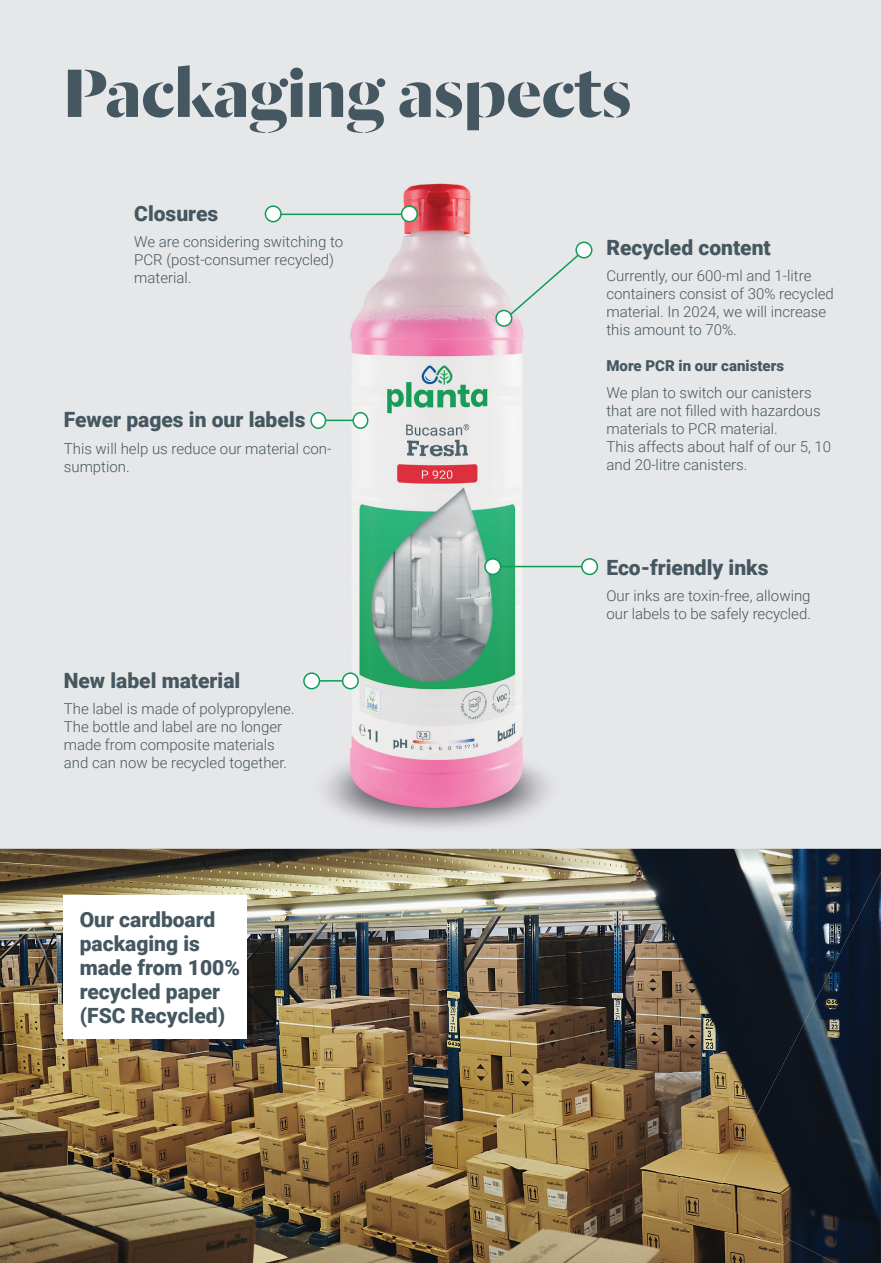
<style>
.page{position:relative;width:881px;height:1263px;background:#fff}
.page>*{position:absolute;margin:0;border:0;box-sizing:border-box;transform-origin:0 0}
.t1{font:700 75px "Dala Moa";color:#455760}
.t2{font:900 21px/24px "Roboto";color:#455760}
.t3{font:300 15px/18px "Roboto";color:#455760}
.t4{font:900 15px "Roboto";color:#455760}
</style>
<div class="page">
<div style="left:0;top:0;width:880px;height:1263px;background:#e6e7e9"></div>
<img style="left:280px;top:183px;width:325px;height:666px">
<svg style="left:508px;top:249px;width:77px;height:68px"></svg>
<div style="left:496px;top:310px;width:15px;height:16px;background:#fff;border-radius:50%"></div>
<div style="left:495px;top:310px;width:17px;height:17px;border:2px solid #0f9c56;border-radius:50%"></div>
<div style="left:576px;top:242px;width:15px;height:16px;background:#fff;border-radius:50%"></div>
<div style="left:575px;top:242px;width:17px;height:17px;border:2px solid #0f9c56;border-radius:50%"></div>
<hr style="left:280px;top:214px;width:122px;height:1px;background:#0f9c56">
<svg style="left:320px;top:680px;width:22px;height:1px"></svg>
<hr style="left:494px;top:566px;width:97px;height:1px;background:#0f9c56">
<div style="left:401px;top:206px;width:16px;height:16px;background:#fff;border-radius:50%"></div>
<div style="left:400px;top:205px;width:18px;height:17px;border:2px solid #0f9c56;border-radius:50%"></div>
<div style="left:342px;top:673px;width:16px;height:16px;background:#fff;border-radius:50%"></div>
<div style="left:342px;top:672px;width:17px;height:17px;border:2px solid #0f9c56;border-radius:50%"></div>
<div style="left:581px;top:559px;width:16px;height:15px;background:#fff;border-radius:50%"></div>
<div style="left:581px;top:558px;width:17px;height:17px;border:2px solid #0f9c56;border-radius:50%"></div>
<div style="left:485px;top:559px;width:15px;height:15px;background:#fff;border-radius:50%"></div>
<div style="left:484px;top:558px;width:17px;height:17px;border:2px solid #0f9c56;border-radius:50%"></div>
<div style="left:304px;top:673px;width:15px;height:16px;background:#fff;border-radius:50%"></div>
<div style="left:303px;top:672px;width:17px;height:17px;border:2px solid #0f9c56;border-radius:50%"></div>
<div style="left:265px;top:206px;width:16px;height:16px;background:#fff;border-radius:50%"></div>
<div style="left:264px;top:205px;width:17px;height:17px;border:2px solid #0f9c56;border-radius:50%"></div>
<img style="left:0;top:849px;width:880px;height:414px">
<div style="left:64px;top:895px;width:183px;height:144px;background:#fff"></div>
<img style="left:880px;top:872px;width:1px;height:99px">
<img style="left:880px;top:970px;width:1px;height:98px">
<img style="left:880px;top:1067px;width:1px;height:99px">
<img style="left:880px;top:1165px;width:1px;height:98px">
<img style="left:713px;top:1116px;width:167px;height:147px">
<img style="left:756px;top:1019px;width:124px;height:98px">
<img style="left:805px;top:921px;width:75px;height:98px">
<img style="left:855px;top:872px;width:25px;height:50px">
<hr style="left:319px;top:420px;width:33px;height:1px;background:#0f9c56">
<div style="left:353px;top:413px;width:14px;height:15px;background:#fff;border-radius:50%"></div>
<div style="left:352px;top:412px;width:16px;height:17px;border:2px solid #0f9c56;border-radius:50%"></div>
<div style="left:311px;top:413px;width:14px;height:15px;background:#fff;border-radius:50%"></div>
<div style="left:310px;top:412px;width:16px;height:17px;border:2px solid #0f9c56;border-radius:50%"></div>
<h1 class="t1" style="left:64px;top:44px;width:569px">Packaging aspects</h1>
<h2 class="t2" style="left:134px;top:201px;width:85px">Closures</h2>
<p class="t3" style="left:134px;top:233px;width:210px">We are considering switching to<br>PCR (post-consumer recycled) material.</p>
<h2 class="t2" style="left:64px;top:407px;width:243px">Fewer pages in our labels</h2>
<p class="t3" style="left:64px;top:439px;width:269px">This will help us reduce our material con&shy;sumption.</p>
<h2 class="t2" style="left:64px;top:667px;width:178px">New label material</h2>
<p class="t3" style="left:64px;top:699px;width:232px">The label is made of polypropylene.<br>The bottle and label are no longer made from composite materials and can now be recycled together.</p>
<h2 class="t2" style="left:80px;top:906px;width:162px">Our cardboard packaging is made from 100% recycled paper (FSC Recycled)</h2>
<h2 class="t2" style="left:606px;top:235px;width:166px">Recycled content</h2>
<p class="t3" style="left:606px;top:267px;width:229px">Currently, our 600-ml and 1-litre containers consist of 30% recycled material. In 2024, we will increase this amount to 70%.</p>
<p class="t4" style="left:606px;top:356px;width:179px">More PCR in our canisters</p>
<p class="t3" style="left:606px;top:383px;width:226px">We plan to switch our canisters that are not filled with hazardous materials to PCR material.<br>This affects about half of our 5, 10 and 20-litre canisters.</p>
<h2 class="t2" style="left:606px;top:555px;width:163px">Eco-friendly inks</h2>
<p class="t3" style="left:606px;top:587px;width:206px">Our inks are toxin-free, allowing our labels to be safely recycled.</p>
</div>
